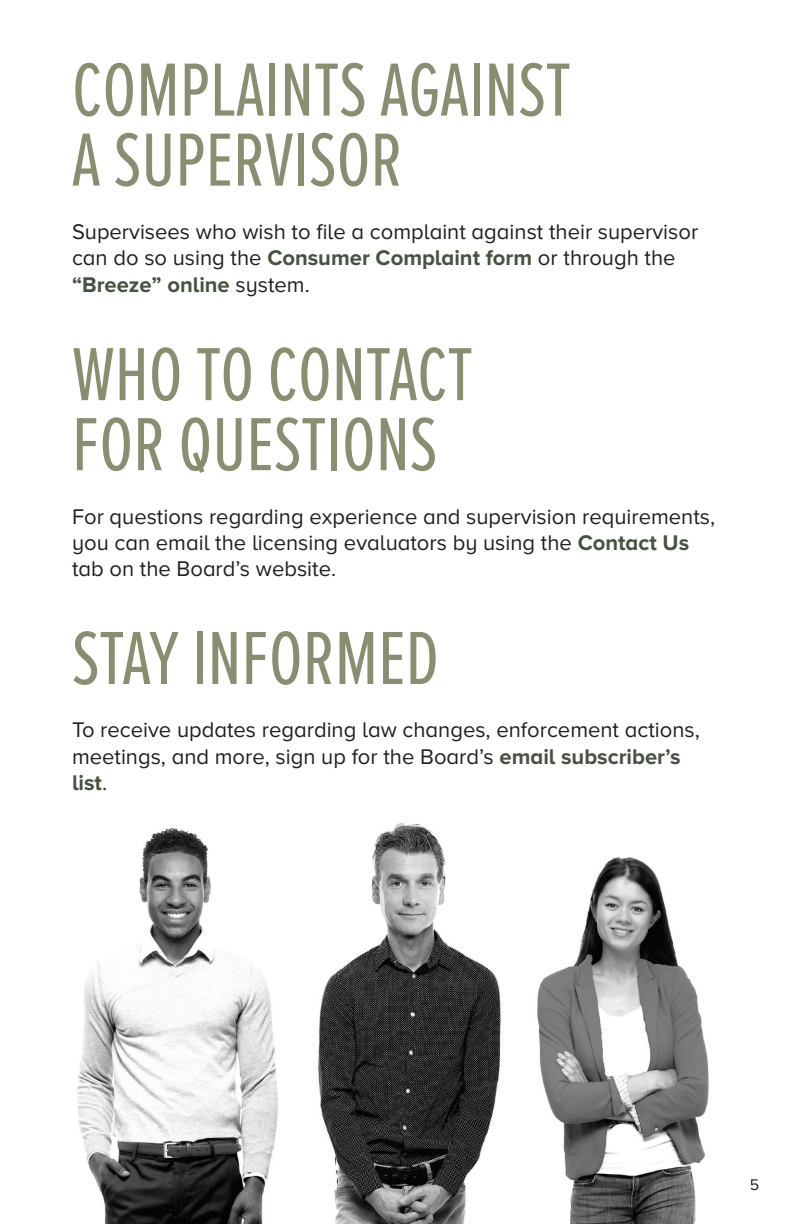
<style>
.page{position:relative;width:792px;height:1224px;background:#fff}
.page>*{position:absolute;margin:0;border:0;box-sizing:border-box;transform-origin:0 0}
.t1{font:78px/70px "Proxima Nova A Ex Cn";color:#888f70}
.t2{font:22px/26.4px "Proxima Nova A";color:#231f20}
.t3{font:16px "Proxima Nova A";color:#231f20}
.s1{font-weight:700;color:#475242}
</style>
<div class="page">
<img style="left:77px;top:824px;width:632px;height:400px">
<p class="t1" style="left:72px;top:54px;width:500px">COMPLAINTS AGAINST<br>A SUPERVISOR</p>
<p class="t2" style="left:72px;top:218px;width:628px">Supervisees who wish to file a complaint against their supervisor can do so using the <span class="s1">Consumer Complaint form</span> or through the <span class="s1">“Breeze” online</span> system.</p>
<p class="t1" style="left:72px;top:339px;width:402px">WHO TO CONTACT<br>FOR QUESTIONS</p>
<p class="t2" style="left:72px;top:503px;width:645px">For questions regarding experience and supervision requirements, you can email the licensing evaluators by using the <span class="s1">Contact Us </span>tab on the Board’s website.</p>
<p class="t1" style="left:72px;top:623px;width:368px">STAY INFORMED</p>
<p class="t2" style="left:72px;top:717px;width:629px">To receive updates regarding law changes, enforcement actions, meetings, and more, sign up for the Board’s <span class="s1">email subscriber’s list</span>.</p>
<p class="t3" style="left:750px;top:1176px;width:11px">5</p>
</div>
